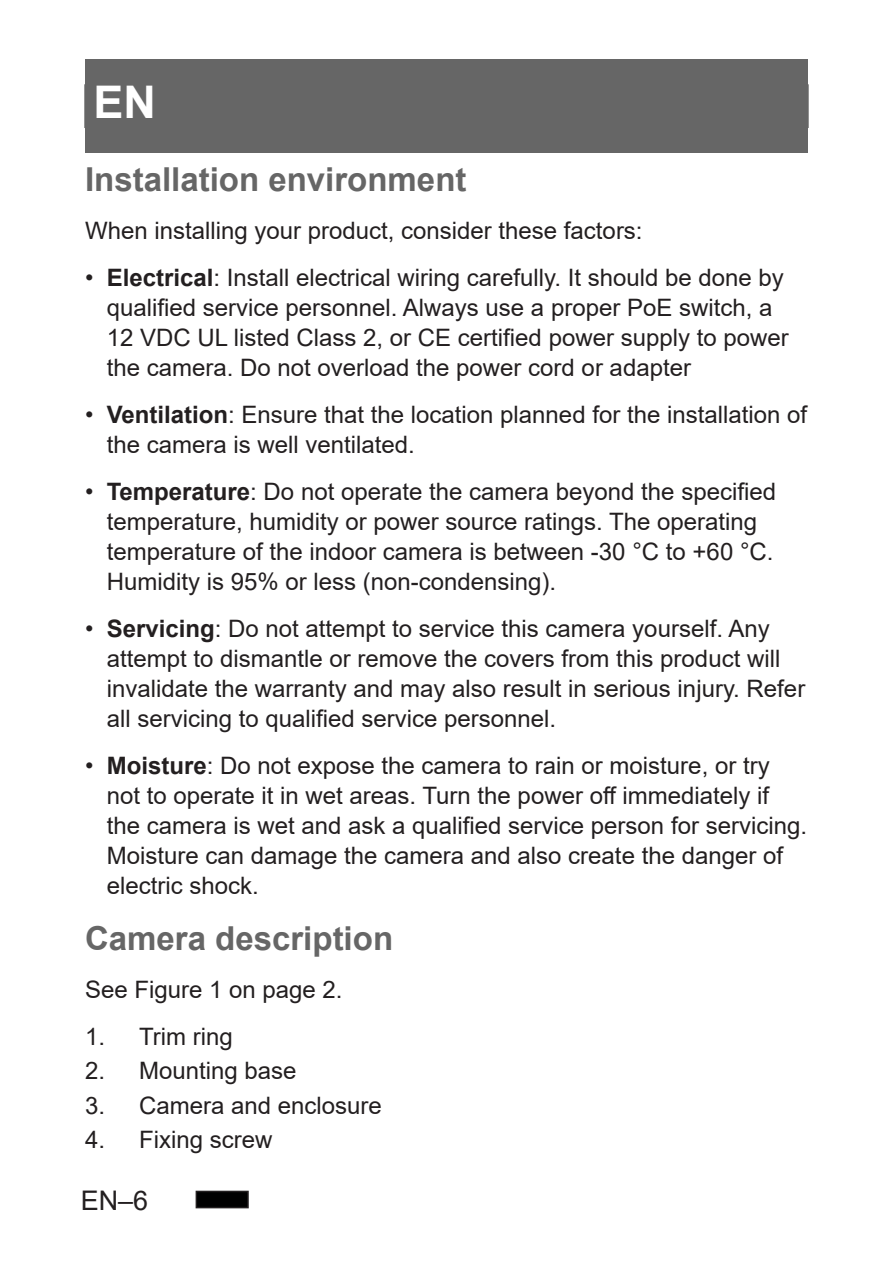
<style>
.page{position:relative;width:893px;height:1263px;background:#fff}
.page>*{position:absolute;margin:0;border:0;box-sizing:border-box;transform-origin:0 0}
.t1{font:700 45px "Arial";color:#fff}
.t2{font:700 33px "Arial";color:#666}
.t3{font:27px "Arial";color:#231f20}
.t4{font:24px/30px "Arial";color:#231f20}
.s1{font-weight:700}
</style>
<div class="page">
<div style="left:196px;top:1191px;width:52px;height:16px;background:#000"></div>
<div style="left:196px;top:1191px;width:53px;height:17px;border:2px solid #231f20"></div>
<div style="left:85px;top:60px;width:723px;height:93px;background:#666"></div>
<h1 class="t1" style="left:94px;top:70px;width:64px">EN</h1>
<h2 class="t2" style="left:85px;top:156px;width:383px">Installation environment</h2>
<p class="t4" style="left:85px;top:215px;width:559px">When installing your product, consider these factors:</p>
<p class="t4" style="left:107px;top:262px;width:684px;text-indent:-22px">• <span class="s1">Electrical</span>: Install electrical wiring carefully. It should be done by qualified service personnel. Always use a proper PoE switch, a 12 VDC UL listed Class 2, or CE certified power supply to power the camera. Do not overload the power cord or adapter</p>
<p class="t4" style="left:107px;top:399px;width:702px;text-indent:-22px">• <span class="s1">Ventilation</span>: Ensure that the location planned for the installation of the camera is well ventilated.</p>
<p class="t4" style="left:107px;top:476px;width:671px;text-indent:-22px">• <span class="s1">Temperature</span>: Do not operate the camera beyond the specified temperature, humidity or power source ratings. The operating temperature of the indoor camera is between -30 °C to +60 °C.<br>Humidity is 95% or less (non-condensing).</p>
<p class="t4" style="left:107px;top:613px;width:700px;text-indent:-22px">• <span class="s1">Servicing</span>: Do not attempt to service this camera yourself. Any attempt to dismantle or remove the covers from this product will invalidate the warranty and may also result in serious injury. Refer all servicing to qualified service personnel.</p>
<p class="t4" style="left:107px;top:750px;width:702px;text-indent:-22px">• <span class="s1">Moisture</span>: Do not expose the camera to rain or moisture, or try not to operate it in wet areas. Turn the power off immediately if the camera is wet and ask a qualified service person for servicing.<br>Moisture can damage the camera and also create the danger of electric shock.</p>
<h2 class="t2" style="left:85px;top:916px;width:310px">Camera description</h2>
<p class="t4" style="left:85px;top:974px;width:259px">See Figure 1 on page 2.</p>
<p class="t4" style="left:85px;top:1021px;width:149px">1. Trim ring</p>
<p class="t4" style="left:85px;top:1056px;width:213px">2. Mounting base</p>
<p class="t4" style="left:85px;top:1090px;width:298px">3. Camera and enclosure</p>
<p class="t4" style="left:85px;top:1124px;width:189px">4. Fixing screw</p>
<p class="t3" style="left:81px;top:1181px;width:69px">EN–6</p>
</div>
